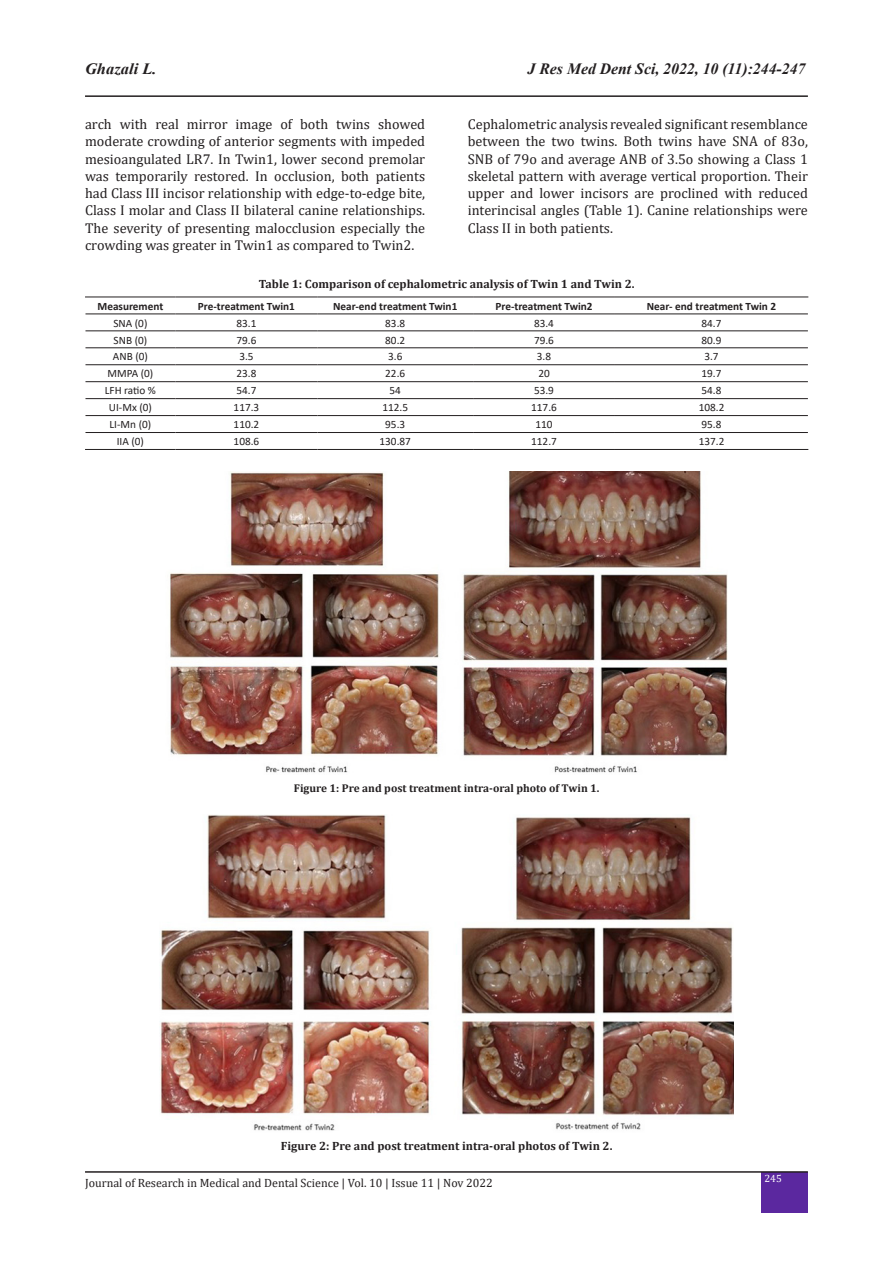
<style>
.page{position:relative;width:893px;height:1263px;background:#fff}
.page>*{position:absolute;margin:0;border:0;box-sizing:border-box;transform-origin:0 0}
.t1{font:italic 700 15.75px "Times New Roman";color:#231f20}
.t2{font:italic 700 15.75px "Times New Roman";color:#231f20;scale:1.05 1}
.bd{font:14.25px/17.2px "Cambria";color:#231f20;text-align:justify}
.t3{font:700 12px "Cambria";color:#231f20}
.t4{font:12px "Cambria";color:#231f20}
.t5{font:11.25px "Calibri";color:#231f20}
.t6{font:700 11.25px "Calibri";color:#231f20}
.t7{font:700 11.25px "Cambria";color:#231f20}
.t8{font:10.5px "Cambria";color:#fff}
</style>
<div class="page">
<hr style="left:85px;top:95px;width:723px;height:2px;background:#231f20">
<div style="left:762px;top:1172px;width:46px;height:41px;background:#5b289f"></div>
<hr style="left:85px;top:1171px;width:723px;height:2px;background:#231f20">
<hr style="left:85px;top:297px;width:91px;height:1px;background:#231f20">
<hr style="left:176px;top:297px;width:141px;height:1px;background:#231f20">
<hr style="left:317px;top:297px;width:156px;height:1px;background:#231f20">
<hr style="left:473px;top:297px;width:142px;height:1px;background:#231f20">
<hr style="left:615px;top:297px;width:193px;height:1px;background:#231f20">
<hr style="left:85px;top:314px;width:91px;height:1px;background:#231f20">
<hr style="left:176px;top:314px;width:141px;height:1px;background:#231f20">
<hr style="left:317px;top:314px;width:156px;height:1px;background:#231f20">
<hr style="left:473px;top:314px;width:142px;height:1px;background:#231f20">
<hr style="left:615px;top:314px;width:193px;height:1px;background:#231f20">
<hr style="left:85px;top:331px;width:91px;height:1px;background:#231f20">
<hr style="left:176px;top:331px;width:141px;height:1px;background:#231f20">
<hr style="left:317px;top:331px;width:156px;height:1px;background:#231f20">
<hr style="left:473px;top:331px;width:142px;height:1px;background:#231f20">
<hr style="left:615px;top:331px;width:193px;height:1px;background:#231f20">
<hr style="left:85px;top:348px;width:91px;height:1px;background:#231f20">
<hr style="left:176px;top:348px;width:141px;height:1px;background:#231f20">
<hr style="left:317px;top:348px;width:156px;height:1px;background:#231f20">
<hr style="left:473px;top:348px;width:142px;height:1px;background:#231f20">
<hr style="left:615px;top:348px;width:193px;height:1px;background:#231f20">
<hr style="left:85px;top:364px;width:91px;height:1px;background:#231f20">
<hr style="left:176px;top:364px;width:141px;height:1px;background:#231f20">
<hr style="left:317px;top:364px;width:156px;height:1px;background:#231f20">
<hr style="left:473px;top:364px;width:142px;height:1px;background:#231f20">
<hr style="left:615px;top:364px;width:193px;height:1px;background:#231f20">
<hr style="left:85px;top:381px;width:91px;height:1px;background:#231f20">
<hr style="left:176px;top:381px;width:141px;height:1px;background:#231f20">
<hr style="left:317px;top:381px;width:156px;height:1px;background:#231f20">
<hr style="left:473px;top:381px;width:142px;height:1px;background:#231f20">
<hr style="left:615px;top:381px;width:193px;height:1px;background:#231f20">
<hr style="left:85px;top:398px;width:91px;height:1px;background:#231f20">
<hr style="left:176px;top:398px;width:141px;height:1px;background:#231f20">
<hr style="left:317px;top:398px;width:156px;height:1px;background:#231f20">
<hr style="left:473px;top:398px;width:142px;height:1px;background:#231f20">
<hr style="left:615px;top:398px;width:193px;height:1px;background:#231f20">
<hr style="left:85px;top:415px;width:91px;height:1px;background:#231f20">
<hr style="left:176px;top:415px;width:141px;height:1px;background:#231f20">
<hr style="left:317px;top:415px;width:156px;height:1px;background:#231f20">
<hr style="left:473px;top:415px;width:142px;height:1px;background:#231f20">
<hr style="left:615px;top:415px;width:193px;height:1px;background:#231f20">
<hr style="left:85px;top:432px;width:91px;height:1px;background:#231f20">
<hr style="left:176px;top:432px;width:141px;height:1px;background:#231f20">
<hr style="left:317px;top:432px;width:156px;height:1px;background:#231f20">
<hr style="left:473px;top:432px;width:142px;height:1px;background:#231f20">
<hr style="left:615px;top:432px;width:193px;height:1px;background:#231f20">
<hr style="left:85px;top:449px;width:91px;height:1px;background:#231f20">
<hr style="left:176px;top:449px;width:141px;height:1px;background:#231f20">
<hr style="left:317px;top:449px;width:156px;height:1px;background:#231f20">
<hr style="left:473px;top:449px;width:142px;height:1px;background:#231f20">
<hr style="left:615px;top:449px;width:193px;height:1px;background:#231f20">
<img style="left:170px;top:471px;width:558px;height:302px">
<img style="left:160px;top:814px;width:574px;height:317px">
<p class="t2" style="left:85px;top:58px;width:70px">Ghazali L.</p>
<p class="t1" style="left:528px;top:58px;width:279px">J Res Med Dent Sci, 2022, 10 (11):244-247</p>
<p class="bd" style="left:85px;top:116px;width:342px">arch with real mirror image of both twins showed moderate crowding of anterior segments with impeded mesioangulated LR7. In Twin1, lower second premolar was temporarily restored. In occlusion, both patients had Class III incisor relationship with edge-to-edge bite, Class I molar and Class II bilateral canine relationships.<br>The severity of presenting malocclusion especially the crowding was greater in Twin1 as compared to Twin2.</p>
<p class="t3" style="left:259px;top:276px;width:377px">Table 1: Comparison of cephalometric analysis of Twin 1 and Twin 2.</p>
<p class="t6" style="left:98px;top:298px;width:67px">Measurement</p>
<p class="t6" style="left:198px;top:298px;width:99px">Pre-treatment Twin1</p>
<p class="t6" style="left:333px;top:298px;width:126px">Near-end treatment Twin1</p>
<p class="t6" style="left:495px;top:298px;width:99px">Pre-treatment Twin2</p>
<p class="t6" style="left:647px;top:298px;width:131px">Near- end treatment Twin 2</p>
<p class="t5" style="left:113px;top:315px;width:36px">SNA (0)</p>
<p class="t5" style="left:236px;top:315px;width:21px">83.1</p>
<p class="t5" style="left:385px;top:315px;width:21px">83.8</p>
<p class="t5" style="left:534px;top:315px;width:21px">83.4</p>
<p class="t5" style="left:702px;top:315px;width:21px">84.7</p>
<p class="t5" style="left:114px;top:332px;width:35px">SNB (0)</p>
<p class="t5" style="left:236px;top:332px;width:21px">79.6</p>
<p class="t5" style="left:385px;top:332px;width:21px">80.2</p>
<p class="t5" style="left:534px;top:332px;width:21px">79.6</p>
<p class="t5" style="left:702px;top:332px;width:21px">80.9</p>
<p class="t5" style="left:113px;top:349px;width:36px">ANB (0)</p>
<p class="t5" style="left:239px;top:349px;width:16px">3.5</p>
<p class="t5" style="left:388px;top:349px;width:16px">3.6</p>
<p class="t5" style="left:537px;top:349px;width:16px">3.8</p>
<p class="t5" style="left:704px;top:349px;width:16px">3.7</p>
<p class="t5" style="left:108px;top:366px;width:47px">MMPA (0)</p>
<p class="t5" style="left:236px;top:366px;width:21px">23.8</p>
<p class="t5" style="left:385px;top:366px;width:21px">22.6</p>
<p class="t5" style="left:538px;top:366px;width:13px">20</p>
<p class="t5" style="left:702px;top:366px;width:21px">19.7</p>
<p class="t5" style="left:105px;top:383px;width:53px">LFH ratio %</p>
<p class="t5" style="left:236px;top:383px;width:21px">54.7</p>
<p class="t5" style="left:390px;top:383px;width:13px">54</p>
<p class="t5" style="left:534px;top:383px;width:21px">53.9</p>
<p class="t5" style="left:702px;top:383px;width:21px">54.8</p>
<p class="t5" style="left:109px;top:400px;width:45px">UI-Mx (0)</p>
<p class="t5" style="left:234px;top:400px;width:27px">117.3</p>
<p class="t5" style="left:382px;top:400px;width:27px">112.5</p>
<p class="t5" style="left:531px;top:400px;width:27px">117.6</p>
<p class="t5" style="left:699px;top:400px;width:27px">108.2</p>
<p class="t5" style="left:110px;top:417px;width:43px">LI-Mn (0)</p>
<p class="t5" style="left:234px;top:417px;width:27px">110.2</p>
<p class="t5" style="left:385px;top:417px;width:21px">95.3</p>
<p class="t5" style="left:535px;top:417px;width:19px">110</p>
<p class="t5" style="left:702px;top:417px;width:21px">95.8</p>
<p class="t5" style="left:117px;top:434px;width:29px">IIA (0)</p>
<p class="t5" style="left:234px;top:434px;width:27px">108.6</p>
<p class="t5" style="left:380px;top:434px;width:33px">130.87</p>
<p class="t5" style="left:531px;top:434px;width:27px">112.7</p>
<p class="t5" style="left:699px;top:434px;width:27px">137.2</p>
<p class="bd" style="left:468px;top:116px;width:342px">Cephalometric analysis revealed significant resemblance between the two twins. Both twins have SNA of 83o, SNB of 79o and average ANB of 3.5o showing a Class 1 skeletal pattern with average vertical proportion. Their upper and lower incisors are proclined with reduced interincisal angles (Table 1). Canine relationships were Class II in both patients.</p>
<p class="t7" style="left:294px;top:780px;width:307px">Figure 1: Pre and post treatment intra-oral photo of Twin 1.</p>
<p class="t3" style="left:281px;top:1138px;width:333px">Figure 2: Pre and post treatment intra-oral photos of Twin 2.</p>
<p class="t4" style="left:85px;top:1176px;width:409px">Journal of Research in Medical and Dental Science | Vol. 10 | Issue 11 | Nov 2022</p>
<p class="t8" style="left:764px;top:1172px;width:19px">245</p>
</div>
